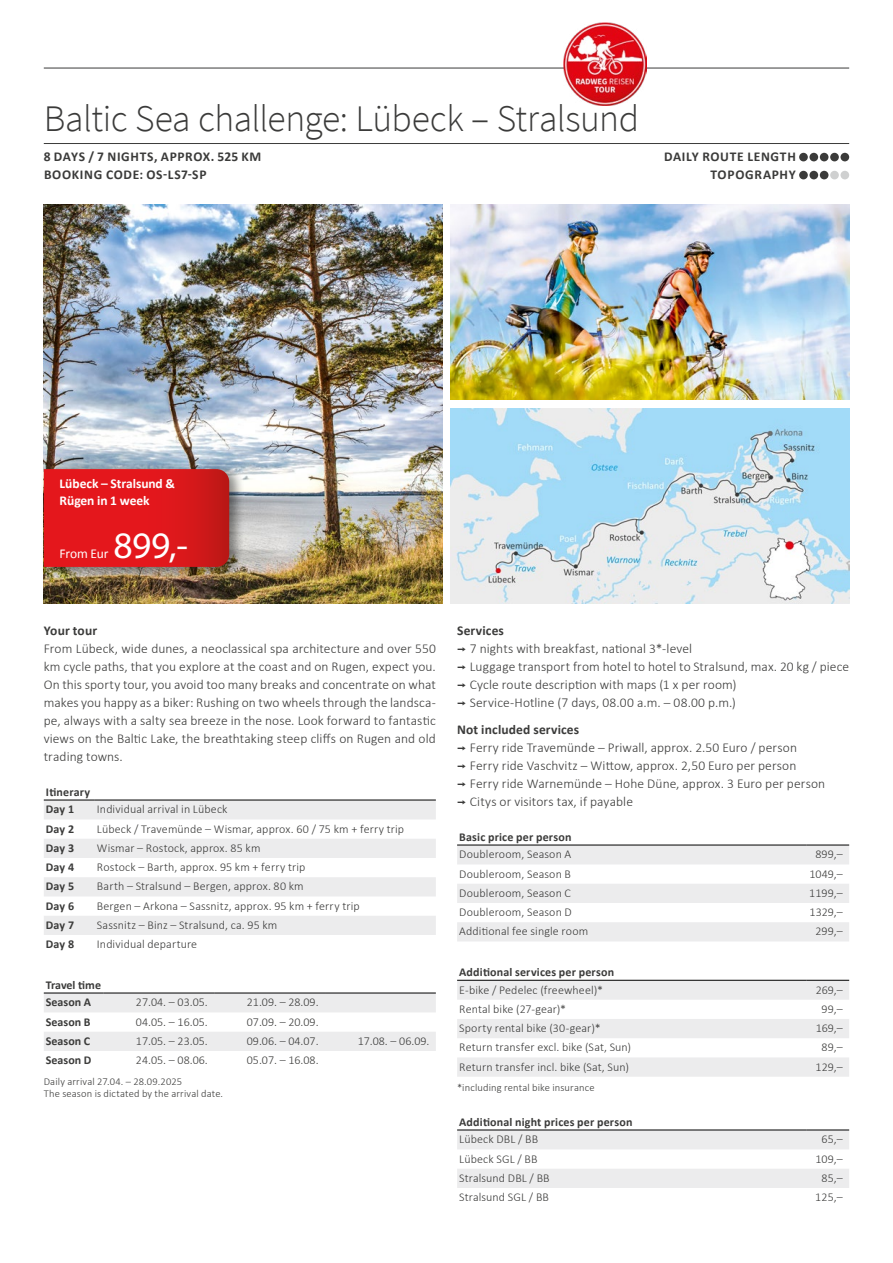
<style>
.page{position:relative;width:893px;height:1263px;background:#fff}
.page>*{position:absolute;margin:0;border:0;box-sizing:border-box;transform-origin:0 0}
.t1{font:300 37.5px "Source Sans Pro";letter-spacing:-.015em;color:#3b3b3a}
.t2{font:37.5px "Myriad Pro";color:#fff}
.t3{font:300 13.5px/18px "Calibri";letter-spacing:.005em;color:#3b3b3a}
.t4{font:700 13.5px/18px "Calibri";letter-spacing:.05em;color:#3b3b3a}
.t5{font:700 13.5px/17.2px "Calibri";letter-spacing:-.005em;color:#fff}
.t6{font:700 13.5px "Calibri";letter-spacing:.005em;color:#3b3b3a}
.t7{font:13.5px "Calibri";letter-spacing:-.01em;color:#fff}
.t8{font:300 12px "Calibri";letter-spacing:.01em;color:#3b3b3a}
.t9{font:700 12px/17.7px "Calibri";letter-spacing:.015em;color:#3b3b3a}
.t10{font:300 10.5px/12px "Calibri";letter-spacing:.015em;color:#3b3b3a}
.s1{font-weight:700}
.s2{font-family:"Interstate";font-weight:400}
</style>
<div class="page">
<img style="left:44px;top:204px;width:398px;height:400px">
<img style="left:451px;top:204px;width:398px;height:196px">
<img style="left:451px;top:408px;width:398px;height:196px">
<div style="left:40px;top:463px;width:205px;height:116px;background:#000;opacity:.45"></div>
<svg style="left:44px;top:469px;width:185px;height:98px;background:#dc171b"></svg>
<hr style="left:44px;top:143px;width:805px;height:1px;background:#3b3b3a">
<hr style="left:44px;top:68px;width:805px;height:1px;background:#3b3b3a">
<div style="left:799px;top:153px;width:9px;height:8px;background:#3b3b3a;border-radius:50%"></div>
<div style="left:809px;top:153px;width:9px;height:8px;background:#3b3b3a;border-radius:50%"></div>
<div style="left:820px;top:153px;width:8px;height:8px;background:#3b3b3a;border-radius:50%"></div>
<div style="left:830px;top:153px;width:9px;height:8px;background:#3b3b3a;border-radius:50%"></div>
<div style="left:840px;top:153px;width:9px;height:8px;background:#3b3b3a;border-radius:50%"></div>
<div style="left:799px;top:171px;width:9px;height:8px;background:#3b3b3a;border-radius:50%"></div>
<div style="left:809px;top:171px;width:9px;height:8px;background:#3b3b3a;border-radius:50%"></div>
<div style="left:820px;top:171px;width:8px;height:8px;background:#3b3b3a;border-radius:50%"></div>
<div style="left:830px;top:171px;width:9px;height:8px;background:#cfd0d0;border-radius:50%"></div>
<div style="left:840px;top:171px;width:9px;height:8px;background:#cfd0d0;border-radius:50%"></div>
<img style="left:564px;top:23px;width:83px;height:83px">
<svg style="left:44px;top:801px;width:392px;height:134px;fill:#ececed"></svg>
<hr style="left:44px;top:800px;width:51px;height:1px;background:#000">
<hr style="left:95px;top:800px;width:341px;height:1px;background:#000">
<svg style="left:44px;top:994px;width:392px;height:57px"></svg>
<hr style="left:44px;top:993px;width:59px;height:1px;background:#000">
<hr style="left:103px;top:993px;width:111px;height:1px;background:#000">
<hr style="left:214px;top:993px;width:111px;height:1px;background:#000">
<hr style="left:325px;top:993px;width:111px;height:1px;background:#000">
<svg style="left:457px;top:846px;width:392px;height:95px"></svg>
<hr style="left:457px;top:845px;width:349px;height:1px;background:#000">
<hr style="left:806px;top:845px;width:43px;height:1px;background:#000">
<svg style="left:457px;top:981px;width:392px;height:96px"></svg>
<hr style="left:457px;top:980px;width:349px;height:1px;background:#000">
<hr style="left:806px;top:980px;width:43px;height:1px;background:#000">
<svg style="left:457px;top:1131px;width:392px;height:57px"></svg>
<hr style="left:457px;top:1130px;width:349px;height:1px;background:#000">
<hr style="left:806px;top:1130px;width:43px;height:1px;background:#000">
<h1 class="t1" style="left:44px;top:96px;width:597px">Baltic Sea challenge: Lübeck – Stralsund</h1>
<p class="t4" style="left:44px;top:147px;width:219px">8 DAYS / 7 NIGHTS, APPROX. 525 KM<br>BOOKING CODE: OS-LS7-SP</p>
<p class="t4" style="left:664px;top:147px;width:133px;text-align:right">DAILY ROUTE LENGTH<br>TOPOGRAPHY</p>
<p class="t5" style="left:60px;top:474px;width:117px">Lübeck – Stralsund &amp;<br>Rügen in 1 week</p>
<h1 class="t2" style="left:114px;top:522px;width:76px">899,-</h1>
<p class="t7" style="left:60px;top:544px;width:50px">From Eur</p>
<p class="t6" style="left:44px;top:621px;width:55px">Your tour</p>
<p class="t3" style="left:44px;top:640px;width:394px;text-align:justify">From Lübeck, wide dunes, a neoclassical spa architecture and over 550 km cycle paths, that you explore at the coast and on Rugen, expect you.<br>On this sporty tour, you avoid too many breaks and concentrate on what makes you happy as a biker: Rushing on two wheels through the landsca&shy;pe, always with a salty sea breeze in the nose. Look forward to fantastic views on the Baltic Lake, the breathtaking steep cliffs on Rugen and old trading towns.</p>
<p class="t9" style="left:46px;top:782px;width:46px">Itinerary<br>Day 1</p>
<p class="t8" style="left:97px;top:802px;width:132px">Individual arrival in Lübeck</p>
<p class="t9" style="left:46px;top:819px;width:30px">Day 2</p>
<p class="t8" style="left:97px;top:821px;width:309px">Lübeck / Travemünde – Wismar, approx. 60 / 75 km + ferry trip</p>
<p class="t9" style="left:46px;top:839px;width:30px">Day 3</p>
<p class="t8" style="left:97px;top:840px;width:165px">Wismar – Rostock, approx. 85 km</p>
<p class="t9" style="left:46px;top:858px;width:30px">Day 4</p>
<p class="t8" style="left:97px;top:860px;width:210px">Rostock – Barth, approx. 95 km + ferry trip</p>
<p class="t9" style="left:46px;top:877px;width:30px">Day 5</p>
<p class="t8" style="left:97px;top:879px;width:208px">Barth – Stralsund – Bergen, approx. 80 km</p>
<p class="t9" style="left:46px;top:896px;width:30px">Day 6</p>
<p class="t8" style="left:97px;top:898px;width:264px">Bergen – Arkona – Sassnitz, approx. 95 km + ferry trip</p>
<p class="t9" style="left:46px;top:916px;width:30px">Day 7</p>
<p class="t8" style="left:97px;top:917px;width:182px">Sassnitz – Binz – Stralsund, ca. 95 km</p>
<p class="t9" style="left:46px;top:935px;width:30px">Day 8</p>
<p class="t8" style="left:97px;top:937px;width:102px">Individual departure</p>
<p class="t9" style="left:46px;top:975px;width:57px">Travel time<br>Season A</p>
<p class="t8" style="left:136px;top:995px;width:73px">27.04. – 03.05.</p>
<p class="t8" style="left:247px;top:995px;width:73px">21.09. – 28.09.</p>
<p class="t9" style="left:46px;top:1012px;width:46px">Season B</p>
<p class="t8" style="left:136px;top:1014px;width:73px">04.05. – 16.05.</p>
<p class="t8" style="left:247px;top:1014px;width:73px">07.09. – 20.09.</p>
<p class="t9" style="left:46px;top:1032px;width:46px">Season C</p>
<p class="t8" style="left:136px;top:1033px;width:73px">17.05. – 23.05.</p>
<p class="t8" style="left:247px;top:1033px;width:73px">09.06. – 04.07.</p>
<p class="t8" style="left:358px;top:1033px;width:73px">17.08. – 06.09.</p>
<p class="t9" style="left:46px;top:1051px;width:47px">Season D</p>
<p class="t8" style="left:136px;top:1053px;width:73px">24.05. – 08.06.</p>
<p class="t8" style="left:247px;top:1053px;width:73px">05.07. – 16.08.</p>
<p class="t10" style="left:44px;top:1075px;width:181px">Daily arrival 27.04. – 28.09.2025<br>The season is dictated by the arrival date.</p>
<p class="t3" style="left:457px;top:622px;width:394px"><span class="s1">Services<br></span><span class="s2">¬</span> 7 nights with breakfast, national 3*-level<br><span class="s2">¬</span> Luggage transport from hotel to hotel to Stralsund, max. 20 kg / piece <span class="s2">¬</span> Cycle route description with maps (1 x per room)<br><span class="s2">¬</span> Service-Hotline (7 days, 08.00 a.m. – 08.00 p.m.)</p>
<p class="t3" style="left:457px;top:721px;width:370px"><span class="s1">Not included services<br></span><span class="s2">¬</span> Ferry ride Travemünde – Priwall, approx. 2.50 Euro / person<br><span class="s2">¬</span> Ferry ride Vaschvitz – Wittow, approx. 2,50 Euro per person<br><span class="s2">¬</span> Ferry ride Warnemünde – Hohe Düne, approx. 3 Euro per person <span class="s2">¬</span> Citys or visitors tax, if payable</p>
<p class="t9" style="left:459px;top:827px;width:114px">Basic price per person</p>
<p class="t8" style="left:459px;top:847px;width:114px">Doubleroom, Season A</p>
<p class="t8" style="left:815px;top:847px;width:29px">899,–</p>
<p class="t8" style="left:459px;top:866px;width:113px">Doubleroom, Season B</p>
<p class="t8" style="left:809px;top:866px;width:35px">1049,–</p>
<p class="t8" style="left:459px;top:885px;width:113px">Doubleroom, Season C</p>
<p class="t8" style="left:809px;top:885px;width:35px">1199,–</p>
<p class="t8" style="left:459px;top:905px;width:114px">Doubleroom, Season D</p>
<p class="t8" style="left:809px;top:905px;width:35px">1329,–</p>
<p class="t8" style="left:459px;top:924px;width:130px">Additional fee single room</p>
<p class="t8" style="left:815px;top:924px;width:29px">299,–</p>
<p class="t9" style="left:459px;top:963px;width:156px">Additional services per person</p>
<p class="t8" style="left:459px;top:982px;width:145px">E-bike / Pedelec (freewheel)*</p>
<p class="t8" style="left:816px;top:982px;width:29px">269,–</p>
<p class="t8" style="left:459px;top:1001px;width:108px">Rental bike (27-gear)*</p>
<p class="t8" style="left:822px;top:1001px;width:23px">99,–</p>
<p class="t8" style="left:459px;top:1021px;width:143px">Sporty rental bike (30-gear)*</p>
<p class="t8" style="left:816px;top:1021px;width:29px">169,–</p>
<p class="t8" style="left:459px;top:1040px;width:173px">Return transfer excl. bike (Sat, Sun)</p>
<p class="t8" style="left:822px;top:1040px;width:23px">89,–</p>
<p class="t8" style="left:459px;top:1059px;width:171px">Return transfer incl. bike (Sat, Sun)</p>
<p class="t8" style="left:815px;top:1059px;width:29px">129,–</p>
<p class="t10" style="left:457px;top:1082px;width:139px">*including rental bike insurance</p>
<p class="t9" style="left:459px;top:1112px;width:175px">Additional night prices per person</p>
<p class="t8" style="left:459px;top:1132px;width:81px">Lübeck DBL / BB</p>
<p class="t8" style="left:821px;top:1132px;width:23px">65,–</p>
<p class="t8" style="left:459px;top:1151px;width:80px">Lübeck SGL / BB</p>
<p class="t8" style="left:815px;top:1151px;width:29px">109,–</p>
<p class="t8" style="left:459px;top:1170px;width:92px">Stralsund DBL / BB</p>
<p class="t8" style="left:821px;top:1170px;width:23px">85,–</p>
<p class="t8" style="left:459px;top:1190px;width:91px">Stralsund SGL / BB</p>
<p class="t8" style="left:815px;top:1190px;width:29px">125,–</p>
</div>
